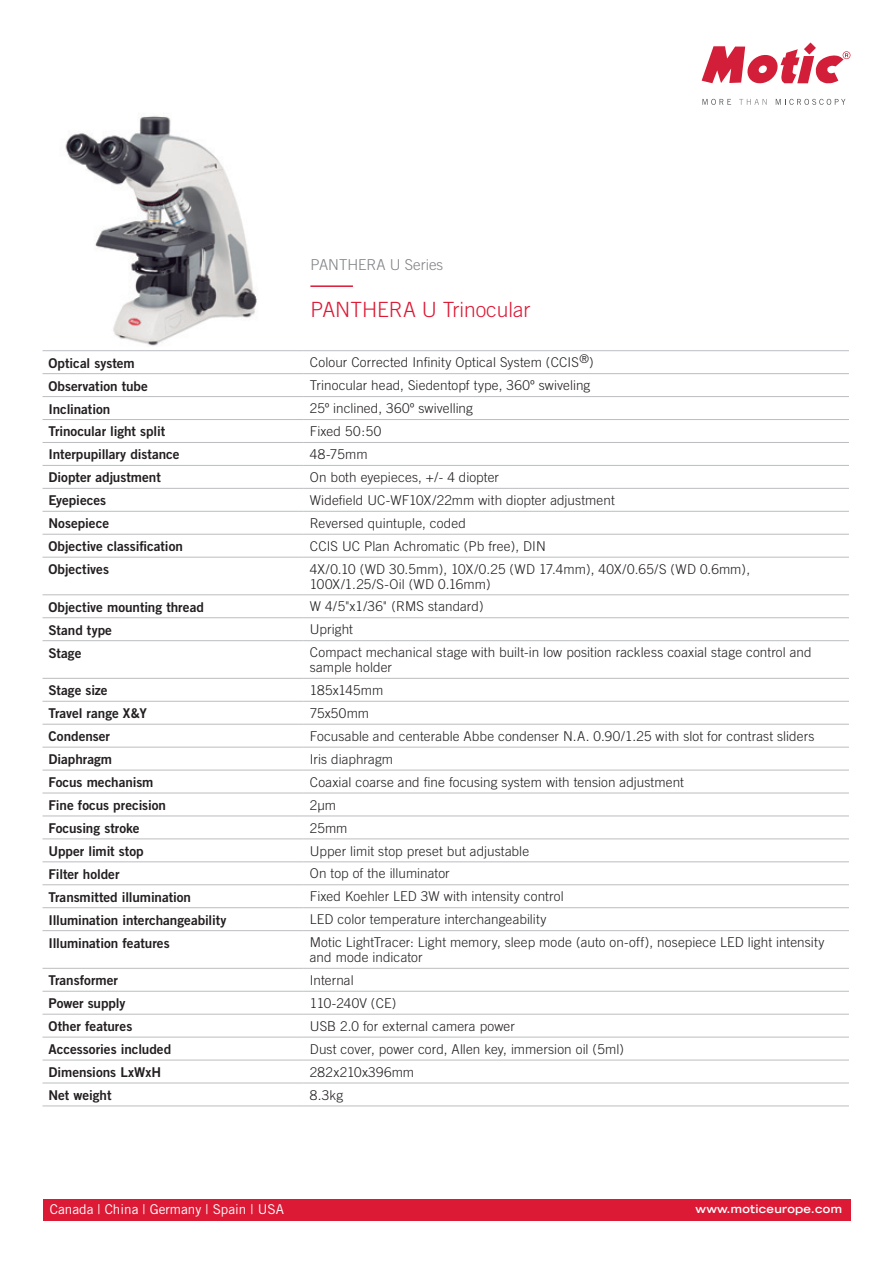
<style>
.page{position:relative;width:893px;height:1263px;background:#fff}
.page>*{position:absolute;margin:0;border:0;box-sizing:border-box;transform-origin:0 0}
.t1{font:300 21px "Trade Gothic";color:#dc1a36}
.t2{font:300 15px "Trade Gothic";color:#808285}
.t3{font:300 13.5px/15px "Trade Gothic";letter-spacing:.01em;color:#231f20}
.t4{font:13.5px "Trade Gothic Bold Two";letter-spacing:-.005em;color:#231f20}
.t5{font:13.5px "Trade Gothic";color:#fff}
.t6{font:700 expanded 11.25px "Trade Gothic LH";letter-spacing:.025em;color:#fff}
</style>
<div class="page">
<svg style="left:702px;top:43px;width:148px;height:41px"></svg>
<svg style="left:702px;top:99px;width:29px;height:6px"></svg>
<svg style="left:739px;top:99px;width:28px;height:6px"></svg>
<svg style="left:776px;top:99px;width:69px;height:6px"></svg>
<div style="left:43px;top:1199px;width:807px;height:21px;background:#dc1a36"></div>
<img style="left:43px;top:116px;width:255px;height:236px">
<hr style="left:43px;top:350px;width:261px;height:1px;background:#bcbdc0">
<hr style="left:304px;top:350px;width:545px;height:1px;background:#bcbdc0">
<hr style="left:43px;top:373px;width:261px;height:1px;background:#bcbdc0">
<hr style="left:304px;top:373px;width:545px;height:1px;background:#bcbdc0">
<hr style="left:43px;top:396px;width:261px;height:1px;background:#bcbdc0">
<hr style="left:304px;top:396px;width:545px;height:1px;background:#bcbdc0">
<hr style="left:43px;top:419px;width:261px;height:1px;background:#bcbdc0">
<hr style="left:304px;top:419px;width:545px;height:1px;background:#bcbdc0">
<hr style="left:43px;top:442px;width:261px;height:1px;background:#bcbdc0">
<hr style="left:304px;top:442px;width:545px;height:1px;background:#bcbdc0">
<hr style="left:43px;top:465px;width:261px;height:1px;background:#bcbdc0">
<hr style="left:304px;top:465px;width:545px;height:1px;background:#bcbdc0">
<hr style="left:43px;top:488px;width:261px;height:1px;background:#bcbdc0">
<hr style="left:304px;top:488px;width:545px;height:1px;background:#bcbdc0">
<hr style="left:43px;top:511px;width:261px;height:1px;background:#bcbdc0">
<hr style="left:304px;top:511px;width:545px;height:1px;background:#bcbdc0">
<hr style="left:43px;top:534px;width:261px;height:1px;background:#bcbdc0">
<hr style="left:304px;top:534px;width:545px;height:1px;background:#bcbdc0">
<hr style="left:43px;top:557px;width:261px;height:1px;background:#bcbdc0">
<hr style="left:304px;top:557px;width:545px;height:1px;background:#bcbdc0">
<hr style="left:43px;top:594px;width:261px;height:1px;background:#bcbdc0">
<hr style="left:304px;top:594px;width:545px;height:1px;background:#bcbdc0">
<hr style="left:43px;top:617px;width:261px;height:1px;background:#bcbdc0">
<hr style="left:304px;top:617px;width:545px;height:1px;background:#bcbdc0">
<hr style="left:43px;top:640px;width:261px;height:1px;background:#bcbdc0">
<hr style="left:304px;top:640px;width:545px;height:1px;background:#bcbdc0">
<hr style="left:43px;top:678px;width:261px;height:1px;background:#bcbdc0">
<hr style="left:304px;top:678px;width:545px;height:1px;background:#bcbdc0">
<hr style="left:43px;top:701px;width:261px;height:1px;background:#bcbdc0">
<hr style="left:304px;top:701px;width:545px;height:1px;background:#bcbdc0">
<hr style="left:43px;top:724px;width:261px;height:1px;background:#bcbdc0">
<hr style="left:304px;top:724px;width:545px;height:1px;background:#bcbdc0">
<hr style="left:43px;top:747px;width:261px;height:1px;background:#bcbdc0">
<hr style="left:304px;top:747px;width:545px;height:1px;background:#bcbdc0">
<hr style="left:43px;top:770px;width:261px;height:1px;background:#bcbdc0">
<hr style="left:304px;top:770px;width:545px;height:1px;background:#bcbdc0">
<hr style="left:43px;top:793px;width:261px;height:1px;background:#bcbdc0">
<hr style="left:304px;top:793px;width:545px;height:1px;background:#bcbdc0">
<hr style="left:43px;top:816px;width:261px;height:1px;background:#bcbdc0">
<hr style="left:304px;top:816px;width:545px;height:1px;background:#bcbdc0">
<hr style="left:43px;top:839px;width:261px;height:1px;background:#bcbdc0">
<hr style="left:304px;top:839px;width:545px;height:1px;background:#bcbdc0">
<hr style="left:43px;top:861px;width:261px;height:1px;background:#bcbdc0">
<hr style="left:304px;top:861px;width:545px;height:1px;background:#bcbdc0">
<hr style="left:43px;top:884px;width:261px;height:1px;background:#bcbdc0">
<hr style="left:304px;top:884px;width:545px;height:1px;background:#bcbdc0">
<hr style="left:43px;top:907px;width:261px;height:1px;background:#bcbdc0">
<hr style="left:304px;top:907px;width:545px;height:1px;background:#bcbdc0">
<hr style="left:43px;top:930px;width:261px;height:1px;background:#bcbdc0">
<hr style="left:304px;top:930px;width:545px;height:1px;background:#bcbdc0">
<hr style="left:43px;top:968px;width:261px;height:1px;background:#bcbdc0">
<hr style="left:304px;top:968px;width:545px;height:1px;background:#bcbdc0">
<hr style="left:43px;top:991px;width:261px;height:1px;background:#bcbdc0">
<hr style="left:304px;top:991px;width:545px;height:1px;background:#bcbdc0">
<hr style="left:43px;top:1014px;width:261px;height:1px;background:#bcbdc0">
<hr style="left:304px;top:1014px;width:545px;height:1px;background:#bcbdc0">
<hr style="left:43px;top:1037px;width:261px;height:1px;background:#bcbdc0">
<hr style="left:304px;top:1037px;width:545px;height:1px;background:#bcbdc0">
<hr style="left:43px;top:1060px;width:261px;height:1px;background:#bcbdc0">
<hr style="left:304px;top:1060px;width:545px;height:1px;background:#bcbdc0">
<hr style="left:43px;top:1083px;width:261px;height:1px;background:#bcbdc0">
<hr style="left:304px;top:1083px;width:545px;height:1px;background:#bcbdc0">
<hr style="left:43px;top:1106px;width:261px;height:1px;background:#bcbdc0">
<hr style="left:304px;top:1106px;width:545px;height:1px;background:#bcbdc0">
<hr style="left:310px;top:285px;width:43px;height:2px;background:#dc1a36">
<p class="t2" style="left:310px;top:256px;width:134px">PANTHERA U Series</p>
<h1 class="t1" style="left:310px;top:297px;width:222px">PANTHERA U Trinocular</h1>
<p class="t4" style="left:49px;top:354px;width:88px">Optical system</p>
<p class="t3" style="left:310px;top:355px;width:285px">Colour Corrected Infinity Optical System (CCIS<sup>®</sup>)</p>
<p class="t4" style="left:49px;top:377px;width:101px">Observation tube</p>
<p class="t3" style="left:310px;top:378px;width:282px">Trinocular head, Siedentopf type, 360º swiveling</p>
<p class="t4" style="left:49px;top:400px;width:63px">Inclination</p>
<p class="t3" style="left:310px;top:401px;width:165px">25º inclined, 360º swivelling</p>
<p class="t4" style="left:49px;top:423px;width:118px">Trinocular light split</p>
<p class="t3" style="left:310px;top:424px;width:73px">Fixed 50:50</p>
<p class="t4" style="left:49px;top:446px;width:133px">Interpupillary distance</p>
<p class="t3" style="left:310px;top:447px;width:59px">48-75mm</p>
<p class="t4" style="left:49px;top:469px;width:114px">Diopter adjustment</p>
<p class="t3" style="left:310px;top:470px;width:191px">On both eyepieces, +/- 4 diopter</p>
<p class="t4" style="left:49px;top:492px;width:59px">Eyepieces</p>
<p class="t3" style="left:310px;top:492px;width:306px">Widefield UC-WF10X/22mm with diopter adjustment</p>
<p class="t4" style="left:49px;top:515px;width:62px">Nosepiece</p>
<p class="t3" style="left:310px;top:515px;width:158px">Reversed quintuple, coded</p>
<p class="t4" style="left:49px;top:538px;width:136px">Objective classification</p>
<p class="t3" style="left:310px;top:538px;width:237px">CCIS UC Plan Achromatic (Pb free), DIN</p>
<p class="t4" style="left:49px;top:561px;width:62px">Objectives</p>
<p class="t3" style="left:310px;top:561px;width:442px">4X/0.10 (WD 30.5mm), 10X/0.25 (WD 17.4mm), 40X/0.65/S (WD 0.6mm),<br>100X/1.25/S-Oil (WD 0.16mm)</p>
<p class="t4" style="left:49px;top:598px;width:157px">Objective mounting thread</p>
<p class="t3" style="left:310px;top:599px;width:175px">W 4/5"x1/36" (RMS standard)</p>
<p class="t4" style="left:49px;top:621px;width:65px">Stand type</p>
<p class="t3" style="left:310px;top:622px;width:45px">Upright</p>
<p class="t4" style="left:49px;top:644px;width:34px">Stage</p>
<p class="t3" style="left:310px;top:645px;width:503px">Compact mechanical stage with built-in low position rackless coaxial stage control and sample holder</p>
<p class="t4" style="left:49px;top:682px;width:61px">Stage size</p>
<p class="t3" style="left:310px;top:682px;width:75px">185x145mm</p>
<p class="t4" style="left:49px;top:705px;width:100px">Travel range X&amp;Y</p>
<p class="t3" style="left:310px;top:705px;width:61px">75x50mm</p>
<p class="t4" style="left:49px;top:728px;width:63px">Condenser</p>
<p class="t3" style="left:310px;top:728px;width:506px">Focusable and centerable Abbe condenser N.A. 0.90/1.25 with slot for contrast sliders</p>
<p class="t4" style="left:49px;top:751px;width:65px">Diaphragm</p>
<p class="t3" style="left:310px;top:751px;width:85px">Iris diaphragm</p>
<p class="t4" style="left:49px;top:774px;width:107px">Focus mechanism</p>
<p class="t3" style="left:310px;top:774px;width:376px">Coaxial coarse and fine focusing system with tension adjustment</p>
<p class="t4" style="left:49px;top:797px;width:119px">Fine focus precision</p>
<p class="t3" style="left:310px;top:797px;width:28px">2µm</p>
<p class="t4" style="left:49px;top:820px;width:93px">Focusing stroke</p>
<p class="t3" style="left:310px;top:820px;width:39px">25mm</p>
<p class="t4" style="left:49px;top:843px;width:97px">Upper limit stop</p>
<p class="t3" style="left:310px;top:843px;width:221px">Upper limit stop preset but adjustable</p>
<p class="t4" style="left:49px;top:865px;width:72px">Filter holder</p>
<p class="t3" style="left:310px;top:866px;width:141px">On top of the illuminator</p>
<p class="t4" style="left:49px;top:888px;width:144px">Transmitted illumination</p>
<p class="t3" style="left:310px;top:889px;width:255px">Fixed Koehler LED 3W with intensity control</p>
<p class="t4" style="left:49px;top:911px;width:179px">Illumination interchangeability</p>
<p class="t3" style="left:310px;top:912px;width:238px">LED color temperature interchangeability</p>
<p class="t4" style="left:49px;top:934px;width:123px">Illumination features</p>
<p class="t3" style="left:310px;top:935px;width:516px">Motic LightTracer: Light memory, sleep mode (auto on-off), nosepiece LED light intensity and mode indicator</p>
<p class="t4" style="left:49px;top:972px;width:71px">Transformer</p>
<p class="t3" style="left:310px;top:972px;width:45px">Internal</p>
<p class="t4" style="left:49px;top:995px;width:79px">Power supply</p>
<p class="t3" style="left:310px;top:995px;width:88px">110-240V (CE)</p>
<p class="t4" style="left:49px;top:1018px;width:85px">Other features</p>
<p class="t3" style="left:310px;top:1018px;width:207px">USB 2.0 for external camera power</p>
<p class="t4" style="left:49px;top:1041px;width:124px">Accessories included</p>
<p class="t3" style="left:310px;top:1041px;width:316px">Dust cover, power cord, Allen key, immersion oil (5ml)</p>
<p class="t4" style="left:49px;top:1064px;width:114px">Dimensions LxWxH</p>
<p class="t3" style="left:310px;top:1064px;width:106px">282x210x396mm</p>
<p class="t4" style="left:49px;top:1087px;width:64px">Net weight</p>
<p class="t3" style="left:310px;top:1087px;width:35px">8.3kg</p>
<p class="t5" style="left:50px;top:1201px;width:235px">Canada | China | Germany | Spain | USA</p>
<p class="t6" style="left:695px;top:1201px;width:148px">www.moticeurope.com</p>
</div>
